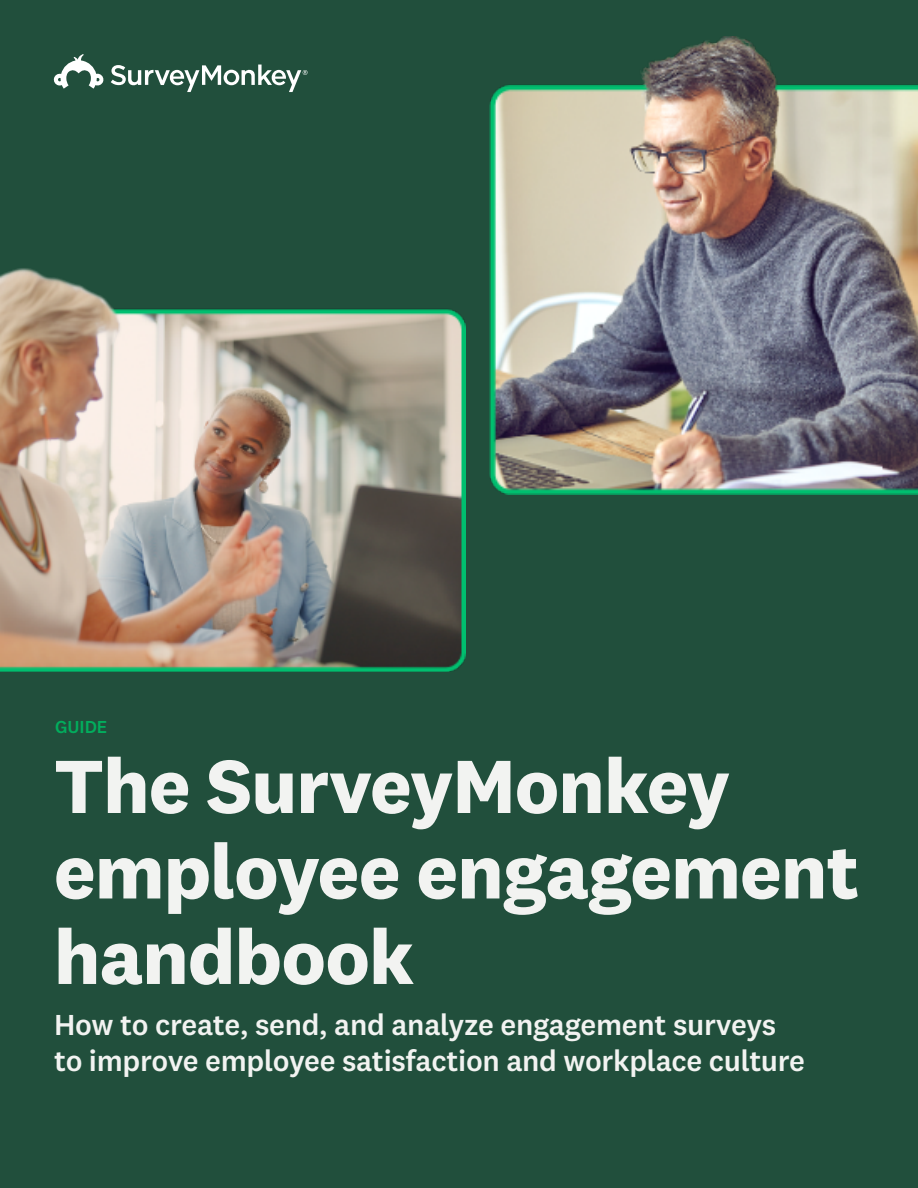
<style>
.page{position:relative;width:918px;height:1188px;background:#214f3c}
.page>*{position:absolute;margin:0;border:0;box-sizing:border-box;transform-origin:0 0}
.t1{font:700 78px/85.5px "National 2";letter-spacing:-.01em;color:#f2f3f1}
.t2{font:500 30px/36px "National 2";letter-spacing:-.01em;color:#f2f3f1}
.t3{font:500 18px "National 2";color:#02ad5d}
</style>
<div class="page">
<svg style="left:111px;top:65px;width:197px;height:27px"></svg>
<svg style="left:54px;top:54px;width:50px;height:35px"></svg>
<img style="left:0;top:268px;width:465px;height:404px">
<img style="left:489px;top:36px;width:429px;height:459px">
<p class="t3" style="left:55px;top:716px;width:54px">GUIDE</p>
<h1 class="t1" style="left:54px;top:743px;width:807px">The SurveyMonkey employee engagement handbook</h1>
<p class="t2" style="left:54px;top:1007px;width:753px">How to create, send, and analyze engagement surveys to improve employee satisfaction and workplace culture</p>
</div>
